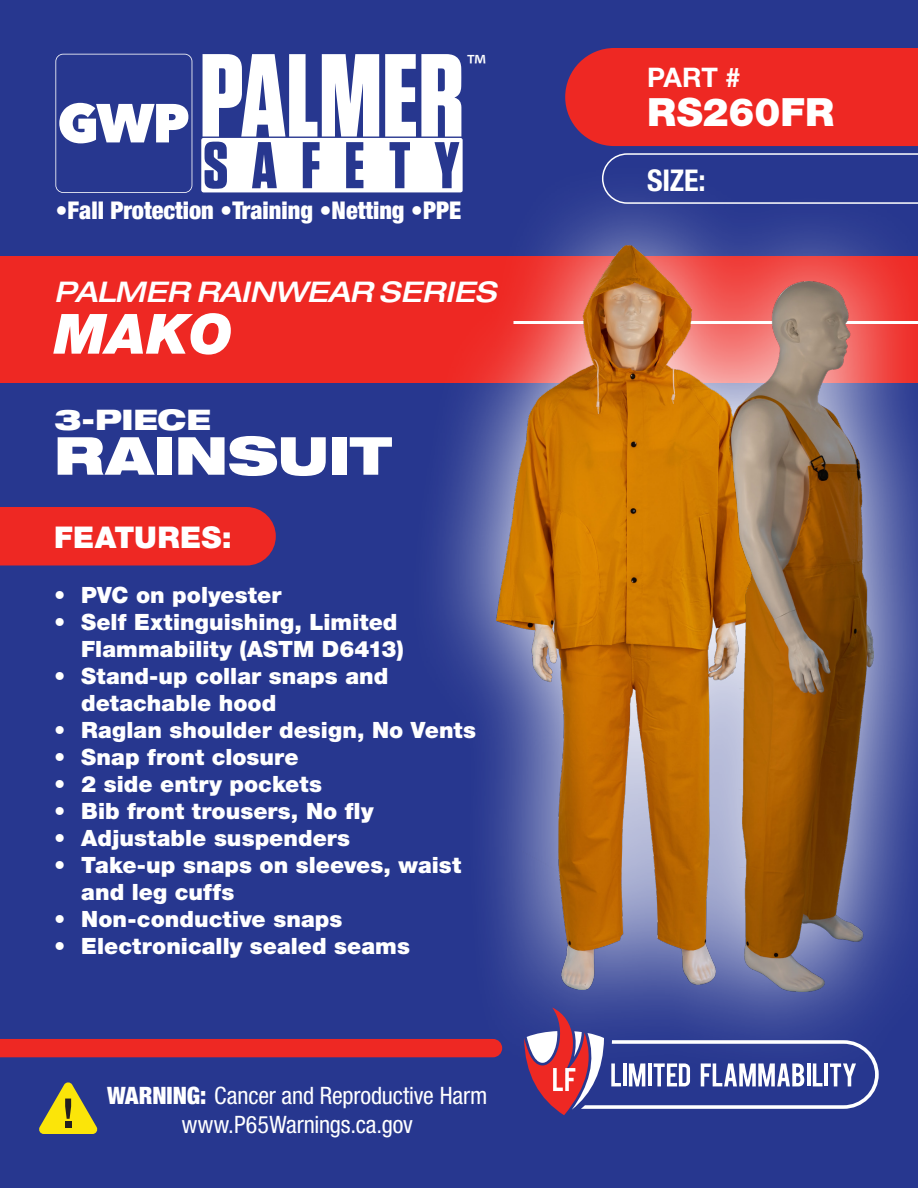
<style>
.page{position:relative;width:918px;height:1188px;background:#27378f}
.page>*{position:absolute;margin:0;border:0;box-sizing:border-box;transform-origin:0 0}
.t1{font:italic 900 55.5px "Helvetica Neue LT Std";color:#fff}
.t2{font:900 expanded 52.5px "Helvetica Neue LT Std";letter-spacing:-.005em;color:#fff}
.t3{font:900 39px "Helvetica Neue LT Std";color:#fff}
.t4{font:31.2px "Myriad Pro";color:#fff}
.t5{font:900 30px "Helvetica Neue LT Std";letter-spacing:.01em;color:#fff}
.t6{font:700 condensed 30px "Helvetica Neue LT Std";color:#fff}
.t7{font:italic 500 expanded 28.5px "Helvetica Neue LT Std";letter-spacing:-.01em;color:#fff}
.t8{font:900 expanded 28.35px "Helvetica Neue LT Std";letter-spacing:-.01em;color:#fff}
.t9{font:700 27px "Helvetica Neue LT Std";color:#fff}
.t10{font:900 condensed 24.3px "Helvetica Neue";color:#fff}
.t11{font:condensed 24px "Helvetica Neue LT Std";letter-spacing:-.005em;color:#fff}
.t12{font:900 22.5px/27px "Helvetica Neue LT Std";color:#fff}
.s1{font-weight:900}
</style>
<div class="page">
<div style="left:0;top:507px;width:276px;height:59px;background:#ee2823"></div>
<div style="left:0;top:256px;width:918px;height:127px;background:#ee2823"></div>
<svg style="left:201px;top:54px;width:262px;height:138px"></svg>
<svg style="left:55px;top:54px;width:137px;height:139px"></svg>
<div style="left:565px;top:48px;width:353px;height:98px;background:#ee2823"></div>
<svg style="left:408px;top:160px;width:510px;height:898px"></svg>
<img style="left:496px;top:243px;width:278px;height:746px">
<img style="left:729px;top:281px;width:145px;height:710px">
<svg style="left:602px;top:153px;width:316px;height:51px"></svg>
<svg style="left:39px;top:1082px;width:59px;height:52px"></svg>
<div style="left:0;top:1039px;width:502px;height:18px;background:#ee2823"></div>
<svg style="left:524px;top:1008px;width:355px;height:107px"></svg>
<h3 class="t4" style="left:466px;top:47px;width:21px">™</h3>
<p class="t10" style="left:55px;top:190px;width:408px">•Fall Protection •Training •Netting •PPE</p>
<p class="t7" style="left:54px;top:274px;width:444px">PALMER RAINWEAR SERIES</p>
<p class="t1" style="left:54px;top:300px;width:180px">MAKO</p>
<p class="t8" style="left:54px;top:401px;width:158px">3-PIECE</p>
<p class="t2" style="left:54px;top:422px;width:339px">RAINSUIT</p>
<p class="t5" style="left:54px;top:519px;width:179px">FEATURES:</p>
<p class="t12" style="left:54px;top:581px;width:229px">• PVC on polyester</p>
<p class="t12" style="left:54px;top:608px;width:351px;text-align:right">• Self Extinguishing, Limited<br>Flammability (ASTM D6413)</p>
<p class="t12" style="left:81px;top:662px;width:309px;text-indent:-27px">• Stand-up collar snaps and detachable hood</p>
<p class="t12" style="left:54px;top:716px;width:423px">• Raglan shoulder design, No Vents</p>
<p class="t12" style="left:54px;top:743px;width:246px">• Snap front closure</p>
<p class="t12" style="left:54px;top:770px;width:269px">• 2 side entry pockets</p>
<p class="t12" style="left:54px;top:797px;width:321px">• Bib front trousers, No fly</p>
<p class="t12" style="left:54px;top:824px;width:297px">• Adjustable suspenders</p>
<p class="t12" style="left:81px;top:851px;width:381px;text-indent:-27px">• Take-up snaps on sleeves, waist and leg cuffs</p>
<p class="t12" style="left:54px;top:905px;width:290px">• Non-conductive snaps</p>
<p class="t12" style="left:54px;top:932px;width:357px">• Electronically sealed seams</p>
<p class="t11" style="left:107px;top:1082px;width:382px"><span class="s1">WARNING:</span> Cancer and Reproductive Harm</p>
<p class="t11" style="left:182px;top:1110px;width:233px">www.P65Warnings.ca.gov</p>
<p class="t9" style="left:647px;top:61px;width:95px">PART #</p>
<p class="t3" style="left:647px;top:89px;width:189px">RS260FR</p>
<p class="t6" style="left:647px;top:162px;width:60px">SIZE:</p>
</div>
